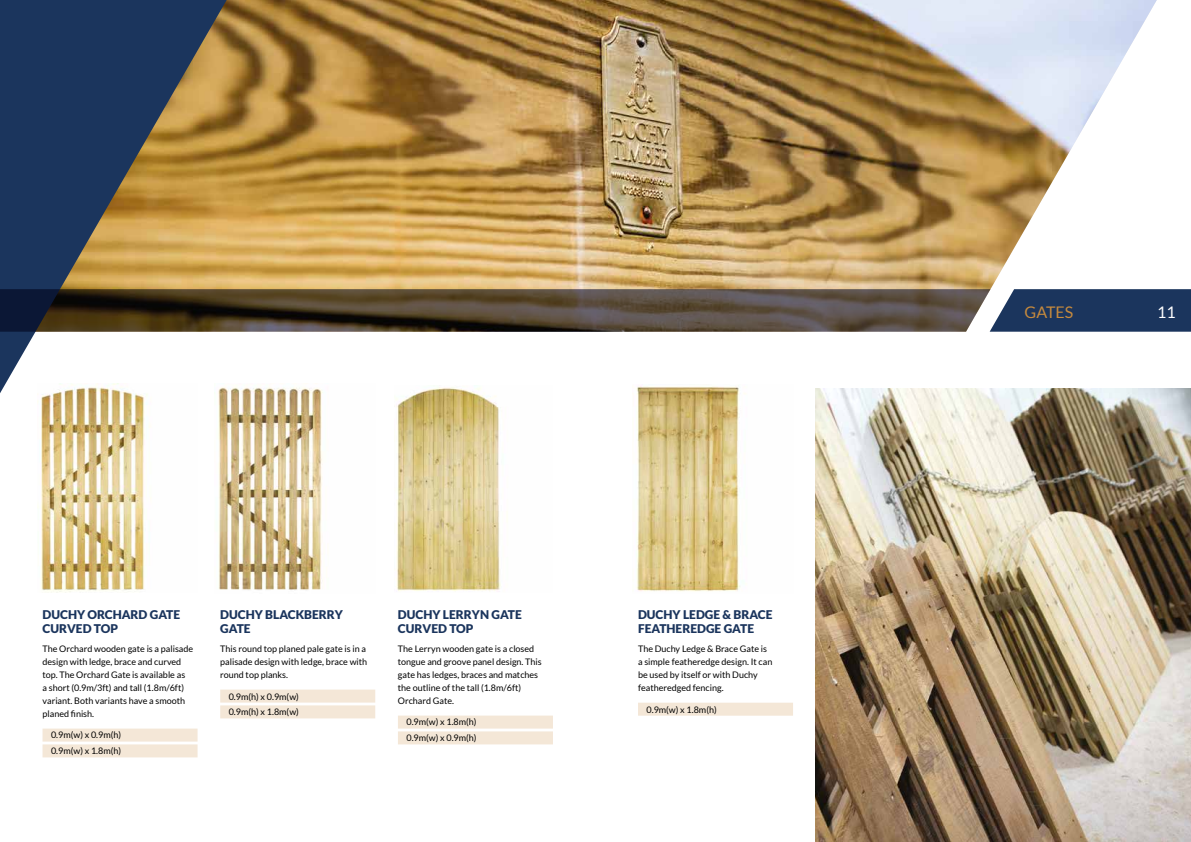
<style>
.page{position:relative;width:1191px;height:842px;background:#fff}
.page>*{position:absolute;margin:0;border:0;box-sizing:border-box;transform-origin:0 0}
.t1{font:16px "Lato";color:#c78a3d}
.t2{font:16px "Lato";color:#fff}
.t3{font:900 12px/14px "Lato";color:#1b355d}
.t4{font:9px/13px "Lato";color:#000}
</style>
<div class="page">
<img style="left:815px;top:388px;width:376px;height:454px">
<img style="left:227px;top:0;width:929px;height:289px">
<svg style="left:990px;top:289px;width:201px;height:43px;background:#2a4368"></svg>
<img style="left:636px;top:386px;width:109px;height:206px">
<svg style="left:0;top:0;width:227px;height:393px;background:#70706d"></svg>
<svg style="left:0;top:289px;width:990px;height:43px;background:#4d4236"></svg>
<img style="left:396px;top:387px;width:105px;height:204px">
<div style="left:43px;top:729px;width:154px;height:13px;background:#f4e7d7"></div>
<div style="left:43px;top:744px;width:154px;height:13px;background:#f4e7d7"></div>
<img style="left:214px;top:383px;width:109px;height:207px">
<img style="left:37px;top:383px;width:160px;height:210px">
<div style="left:220px;top:690px;width:155px;height:13px;background:#f4e7d7"></div>
<div style="left:220px;top:705px;width:155px;height:13px;background:#f4e7d7"></div>
<div style="left:398px;top:716px;width:155px;height:13px;background:#f4e7d7"></div>
<div style="left:398px;top:731px;width:155px;height:13px;background:#f4e7d7"></div>
<div style="left:638px;top:703px;width:155px;height:13px;background:#f4e7d7"></div>
<h2 class="t3" style="left:43px;top:608px;width:139px">DUCHY ORCHARD GATE<br>CURVED TOP</h2>
<p class="t4" style="left:43px;top:642px;width:152px">The Orchard wooden gate is a palisade design with ledge, brace and curved top. The Orchard Gate is available as<br>a short (0.9m/3ft) and tall (1.8m/6ft) variant. Both variants have a smooth planed finish.</p>
<p class="t4" style="left:51px;top:727px;width:72px;line-height:15.8px">0.9m(w) x 0.9m(h)<br>0.9m(w) x 1.8m(h)</p>
<h2 class="t3" style="left:220px;top:608px;width:124px">DUCHY BLACKBERRY<br>GATE</h2>
<p class="t4" style="left:220px;top:642px;width:148px">This round top planed pale gate is in a palisade design with ledge, brace with round top planks.</p>
<p class="t4" style="left:229px;top:688px;width:72px;line-height:15.8px">0.9m(h) x 0.9m(w)<br>0.9m(h) x 1.8m(w)</p>
<h2 class="t3" style="left:398px;top:608px;width:125px">DUCHY LERRYN GATE<br>CURVED TOP</h2>
<p class="t4" style="left:398px;top:642px;width:145px">The Lerryn wooden gate is a closed tongue and groove panel design. This gate has ledges, braces and matches the outline of the tall (1.8m/6ft)<br>Orchard Gate.</p>
<p class="t4" style="left:406px;top:714px;width:72px;line-height:15.8px">0.9m(w) x 1.8m(h)<br>0.9m(w) x 0.9m(h)</p>
<h2 class="t3" style="left:638px;top:608px;width:136px">DUCHY LEDGE &amp; BRACE<br>FEATHEREDGE GATE</h2>
<p class="t4" style="left:638px;top:642px;width:136px">The Duchy Ledge &amp; Brace Gate is a simple featheredge design. It can be used by itself or with Duchy featheredged fencing.</p>
<p class="t4" style="left:646px;top:703px;width:72px">0.9m(w) x 1.8m(h)</p>
<h1 class="t1" style="left:1024px;top:303px;width:50px">GATES</h1>
<h1 class="t2" style="left:1157px;top:303px;width:20px">11</h1>
</div>
